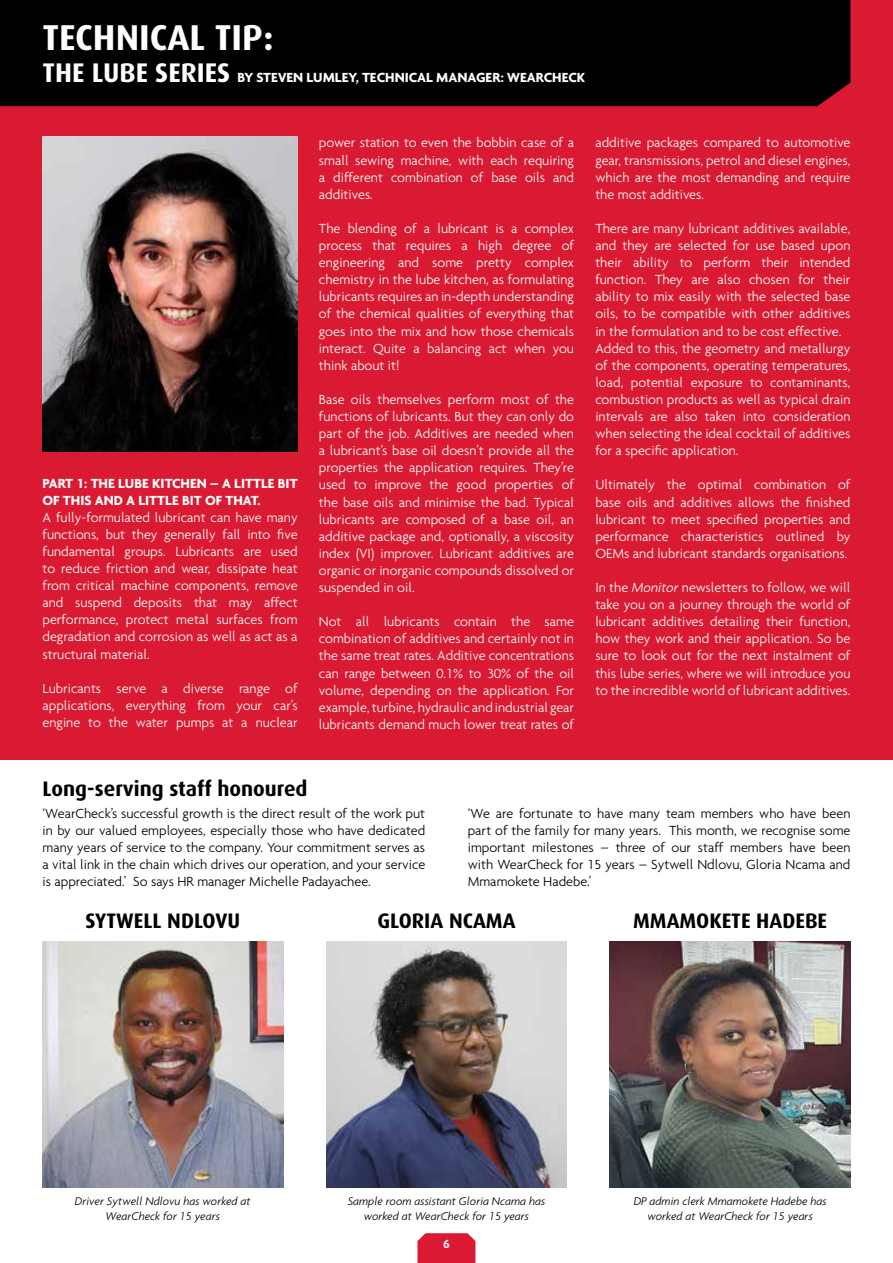
<style>
.page{position:relative;width:893px;height:1263px;background:#fff}
.page>*{position:absolute;margin:0;border:0;box-sizing:border-box;transform-origin:0 0}
.t1{font:700 36px "Dax";color:#fff}
.t2{font:700 21px "Dax";color:#000}
.t3{font:300 14.25px/17.1px "Agenda";color:#fff;text-align:justify}
.t4{font:300 14.25px/17.1px "Agenda";color:#000;text-align:justify}
.t5{font:700 14.25px/17.1px "Agenda";color:#fff}
.t6{font:italic 300 12px/14.4px "Agenda";color:#000;text-align:center}
.t7{font:700 12px "Dax";color:#fff}
.s1{font-family:"Dax";font-size:27px}
.s2{font-style:italic}
</style>
<div class="page">
<div style="left:0;top:0;width:893px;height:759px;background:#da1a32"></div>
<div style="left:0;top:0;width:850px;height:106px;background:#000"></div>
<svg style="left:417px;top:1233px;width:58px;height:30px"></svg>
<img style="left:43px;top:941px;width:240px;height:247px">
<img style="left:326px;top:941px;width:241px;height:247px">
<img style="left:610px;top:941px;width:240px;height:247px">
<img style="left:43px;top:136px;width:255px;height:315px">
<h1 class="t1" style="left:43px;top:17px;width:232px">TECHNICAL TIP:</h1>
<p class="t5" style="left:43px;top:69px;width:544px"><span class="s1">THE LUBE SERIES</span> BY STEVEN LUMLEY, TECHNICAL MANAGER: WEARCHECK</p>
<p class="t5" style="left:43px;top:474px;width:257px">PART 1: THE LUBE KITCHEN – A LITTLE BIT<br>OF THIS AND A LITTLE BIT OF THAT.</p>
<p class="t3" style="left:43px;top:508px;width:257px">A fully-formulated lubricant can have many functions, but they generally fall into five fundamental groups. Lubricants are used to reduce friction and wear, dissipate heat from critical machine components, remove and suspend deposits that may affect performance, protect metal surfaces from degradation and corrosion as well as act as a structural material.</p>
<p class="t3" style="left:43px;top:679px;width:257px">Lubricants serve a diverse range of applications, everything from your car’s engine to the water pumps at a nuclear</p>
<p class="t3" style="left:319px;top:134px;width:257px">power station to even the bobbin case of a small sewing machine, with each requiring a different combination of base oils and additives.</p>
<p class="t3" style="left:319px;top:220px;width:257px">The blending of a lubricant is a complex process that requires a high degree of engineering and some pretty complex chemistry in the lube kitchen, as formulating lubricants requires an in-depth understanding of the chemical qualities of everything that goes into the mix and how those chemicals interact. Quite a balancing act when you think about it!</p>
<p class="t3" style="left:319px;top:391px;width:257px">Base oils themselves perform most of the functions of lubricants. But they can only do part of the job. Additives are needed when a lubricant’s base oil doesn’t provide all the properties the application requires. They’re used to improve the good properties of the base oils and minimise the bad. Typical lubricants are composed of a base oil, an additive package and, optionally, a viscosity index (VI) improver. Lubricant additives are organic or inorganic compounds dissolved or suspended in oil.</p>
<p class="t3" style="left:319px;top:613px;width:257px">Not all lubricants contain the same combination of additives and certainly not in the same treat rates. Additive concentrations can range between 0.1% to 30% of the oil volume, depending on the application. For example, turbine, hydraulic and industrial gear lubricants demand much lower treat rates of</p>
<p class="t3" style="left:595px;top:134px;width:257px">additive packages compared to automotive gear, transmissions, petrol and diesel engines, which are the most demanding and require the most additives.</p>
<p class="t3" style="left:595px;top:220px;width:257px;text-align:left">There are many lubricant additives available, and they are selected for use based upon their ability to perform their intended function. They are also chosen for their ability to mix easily with the selected base oils, to be compatible with other additives in the formulation and to be cost effective.<br>Added to this, the geometry and metallurgy of the components, operating temperatures, load, potential exposure to contaminants, combustion products as well as typical drain intervals are also taken into consideration when selecting the ideal cocktail of additives for a specific application.</p>
<p class="t3" style="left:595px;top:476px;width:257px">Ultimately the optimal combination of base oils and additives allows the finished lubricant to meet specified properties and performance characteristics outlined by OEMs and lubricant standards organisations.</p>
<p class="t3" style="left:595px;top:579px;width:257px">In the <span class="s2">Monitor</span> newsletters to follow, we will take you on a journey through the world of lubricant additives detailing their function, how they work and their application. So be sure to look out for the next instalment of this lube series, where we will introduce you to the incredible world of lubricant additives.</p>
<h2 class="t2" style="left:43px;top:777px;width:267px">Long-serving staff honoured</h2>
<p class="t4" style="left:43px;top:804px;width:384px">‘WearCheck’s successful growth is the direct result of the work put in by our valued employees, especially those who have dedicated many years of service to the company. Your commitment serves as a vital link in the chain which drives our operation, and your service is appreciated.’ So says HR manager Michelle Padayachee.</p>
<p class="t4" style="left:468px;top:804px;width:384px">‘We are fortunate to have many team members who have been part of the family for many years. This month, we recognise some important milestones – three of our staff members have been with WearCheck for 15 years – Sytwell Ndlovu, Gloria Ncama and Mmamokete Hadebe.’</p>
<h2 class="t2" style="left:85px;top:909px;width:156px">SYTWELL NDLOVU</h2>
<h2 class="t2" style="left:377px;top:909px;width:140px">GLORIA NCAMA</h2>
<h2 class="t2" style="left:633px;top:909px;width:196px">MMAMOKETE HADEBE</h2>
<p class="t6" style="left:75px;top:1194px;width:177px">Driver Sytwell Ndlovu has worked at<br>WearCheck for 15 years</p>
<p class="t6" style="left:348px;top:1194px;width:199px">Sample room assistant Gloria Ncama has worked at WearCheck for 15 years</p>
<p class="t6" style="left:634px;top:1194px;width:195px">DP admin clerk Mmamokete Hadebe has worked at WearCheck for 15 years</p>
<p class="t7" style="left:443px;top:1237px;width:8px">6</p>
</div>
